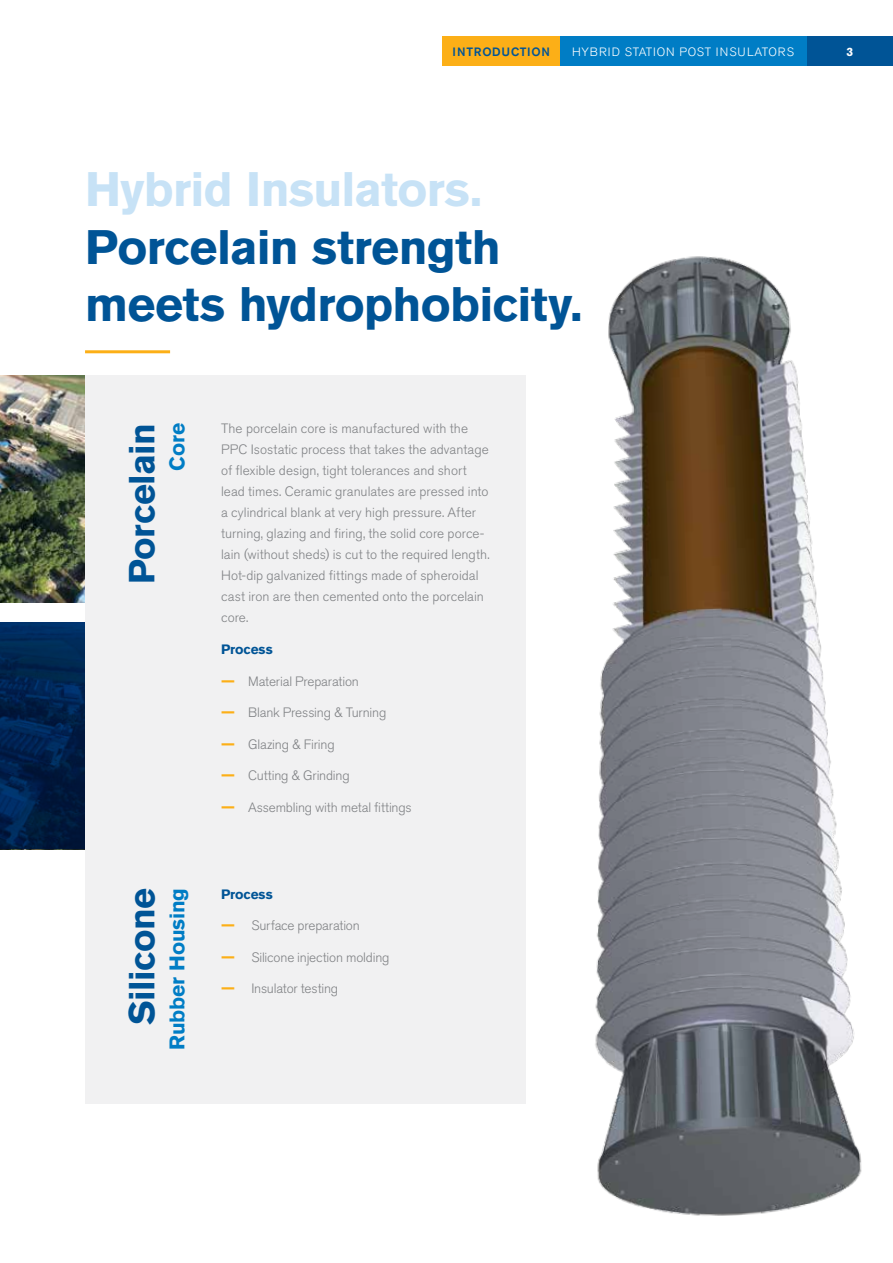
<style>
.page{position:relative;width:893px;height:1263px;background:#fff}
.page>*{position:absolute;margin:0;border:0;box-sizing:border-box;transform-origin:0 0}
.t1{font:700 48px/57.6px "Akzidenz Grotesk Pro";letter-spacing:-.015em;color:#005496}
.t2{font:700 48px "Akzidenz Grotesk Pro";letter-spacing:-.015em;color:#c7e2f6}
.t3{font:700 36px "Akzidenz Grotesk Pro";letter-spacing:-.015em;color:#005496}
.t4{font:700 21px "Akzidenz Grotesk Pro";letter-spacing:-.01em;color:#007dc5}
.t5{font:300 13.5px/21px "Akzidenz Grotesk Pro";color:#808285}
.t6{font:700 13.5px "Akzidenz Grotesk Pro";letter-spacing:-.01em;color:#005496}
.t7{font:300 12px "Akzidenz Grotesk Pro";letter-spacing:.06em;color:#fff}
.t8{font:500 12px "Akzidenz Grotesk Pro";letter-spacing:.06em;color:#005496}
.t9{font:700 12px "Akzidenz Grotesk Pro";color:#fff}
.s1{font-weight:700;font-size:15px;color:#fcaf17}
</style>
<div class="page">
<img style="left:0;top:375px;width:85px;height:227px">
<div style="left:806px;top:36px;width:87px;height:30px;background:#005496"></div>
<div style="left:442px;top:36px;width:118px;height:30px;background:#fcaf17"></div>
<div style="left:560px;top:36px;width:246px;height:30px;background:#007dc5"></div>
<svg style="left:0;top:622px;width:85px;height:227px;background:#00224d"></svg>
<div style="left:85px;top:813px;width:441px;height:290px;background:#f1f1f2"></div>
<div style="left:85px;top:375px;width:441px;height:438px;background:#f1f1f2"></div>
<hr style="left:85px;top:350px;width:85px;height:3px;background:#fcaf17">
<img style="left:595px;top:256px;width:267px;height:960px">
<p class="t8" style="left:452px;top:44px;width:99px">INTRODUCTION</p>
<p class="t7" style="left:572px;top:44px;width:125px">HYBRID STATION Post</p>
<p class="t7" style="left:716px;top:44px;width:13px">Insu</p>
<p class="t7" style="left:747px;top:44px;width:17px">lators</p>
<p class="t9" style="left:846px;top:44px;width:8px">3</p>
<h1 class="t2" style="left:85px;top:158px;width:399px">Hybrid Insulators.</h1>
<h1 class="t1" style="left:85px;top:218px;width:499px">Porcelain strength meets hydrophobicity.</h1>
<h2 class="t3" style="left:119px;top:584px;width:162px;rotate:-90deg">Porcelain</h2>
<h3 class="t4" style="left:164px;top:471px;width:49px;rotate:-90deg">Core</h3>
<p class="t5" style="left:221px;top:418px;width:270px">The porcelain core is manufactured with the PPC Isostatic process that takes the advantage of flexible design, tight tolerances and short lead times. Ceramic granulates are pressed into a cylindrical blank at very high pressure. After turning, glazing and firing, the solid core porce&shy;lain (without sheds) is cut to the required length.<br>Hot-dip galvanized fittings made of spheroidal cast iron are then cemented onto the porcelain core.</p>
<p class="t6" style="left:221px;top:641px;width:53px">Process</p>
<p class="t5" style="left:221px;top:670px;width:139px"><span class="s1">—</span> Material Preparation</p>
<p class="t5" style="left:221px;top:702px;width:167px"><span class="s1">—</span> Blank Pressing &amp; Turning</p>
<p class="t5" style="left:221px;top:733px;width:115px"><span class="s1">—</span> Glazing &amp; Firing</p>
<p class="t5" style="left:221px;top:765px;width:130px"><span class="s1">—</span> Cutting &amp; Grinding</p>
<p class="t5" style="left:221px;top:796px;width:192px"><span class="s1">—</span> Assembling with metal fittings</p>
<h2 class="t3" style="left:119px;top:1025px;width:139px;rotate:-90deg">Silicone</h2>
<h3 class="t4" style="left:164px;top:1050px;width:163px;rotate:-90deg">Rubber Housing</h3>
<p class="t6" style="left:221px;top:885px;width:53px">Process</p>
<p class="t5" style="left:221px;top:915px;width:140px"><span class="s1">—</span> Surface preparation</p>
<p class="t5" style="left:221px;top:946px;width:170px"><span class="s1">—</span> Silicone injection molding</p>
<p class="t5" style="left:221px;top:978px;width:119px"><span class="s1">—</span> Insulator testing</p>
</div>
